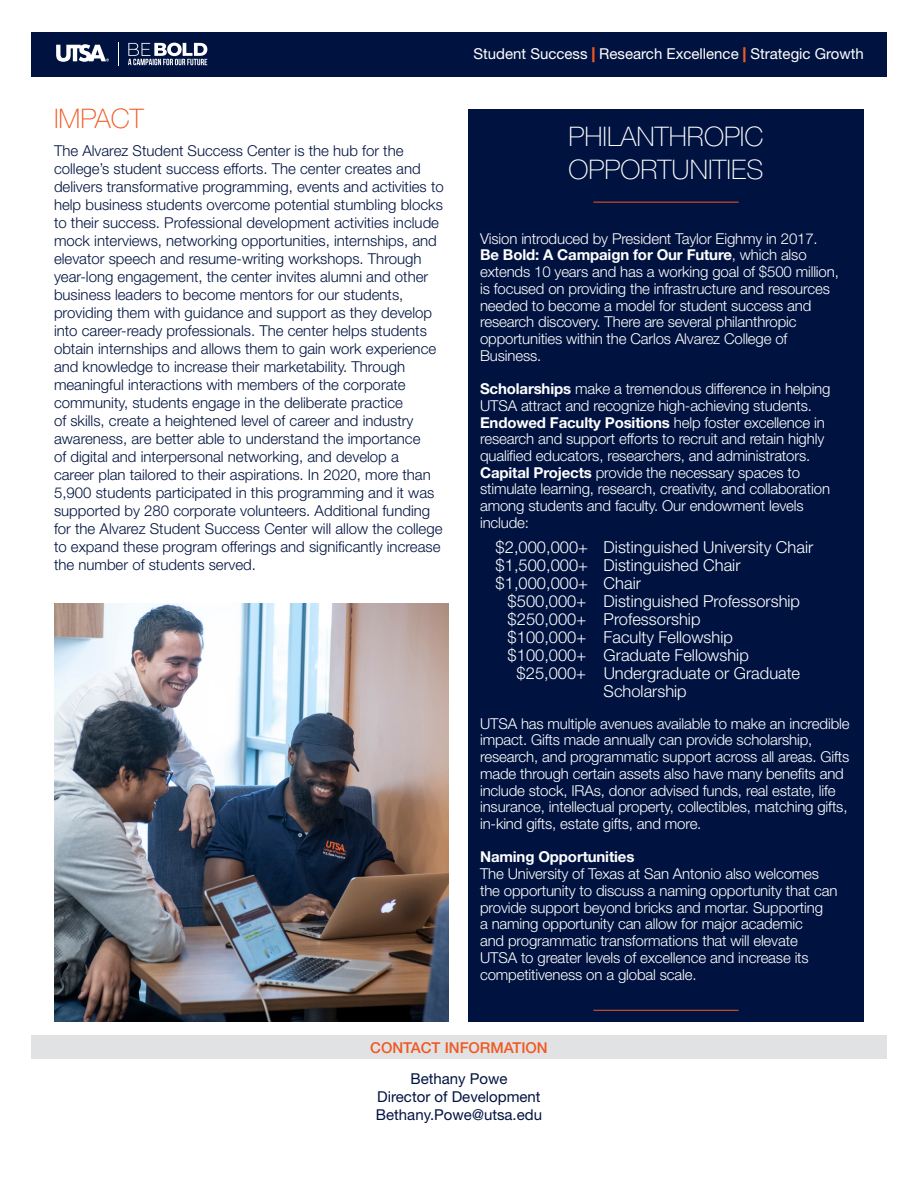
<style>
.page{position:relative;width:918px;height:1188px;background:#fff}
.page>*{position:absolute;margin:0;border:0;box-sizing:border-box;transform-origin:0 0}
.t1{font:100 27px "Helvetica Neue LT Std";color:#fff}
.t2{font:100 27px "Helvetica Neue LT Std";color:#f15921}
.t3{font:300 16.5px/18px "Helvetica Neue LT Std";color:#fff}
.t4{font:300 15px/16.6px "Helvetica Neue LT Std";letter-spacing:-.01em;color:#fff}
.t5{font:300 15px/18px "Helvetica Neue LT Std";color:#001340}
.t6{font:15px "Helvetica Neue LT Std";color:#001340}
.t7{font:15px "Helvetica Neue LT Std";color:#fff}
.t8{font:700 15px "Helvetica Neue LT Std";letter-spacing:-.01em;color:#fff}
.t9{font:500 15px "Helvetica Neue LT Std";color:#f15921}
.s1{font-weight:800;color:#f15921}
.s2{font-weight:700}
</style>
<div class="page">
<div style="left:468px;top:109px;width:396px;height:913px;background:#001340"></div>
<div style="left:31px;top:32px;width:856px;height:44px;background:#001340"></div>
<svg style="left:56px;top:44px;width:53px;height:18px"></svg>
<svg style="left:128px;top:43px;width:79px;height:22px"></svg>
<svg style="left:118px;top:42px;width:1px;height:24px"></svg>
<img style="left:54px;top:604px;width:394px;height:418px">
<div style="left:31px;top:1036px;width:856px;height:23px;background:#e1e2e4"></div>
<hr style="left:593px;top:202px;width:146px;height:1px;background:#f15921">
<hr style="left:593px;top:1010px;width:146px;height:1px;background:#f15921">
<p class="t2" style="left:54px;top:103px;width:91px">IMPACT</p>
<p class="t5" style="left:54px;top:142px;width:391px">The Alvarez Student Success Center is the hub for the college’s student success efforts. The center creates and delivers transformative programming, events and activities to help business students overcome potential stumbling blocks to their success. Professional development activities include mock interviews, networking opportunities, internships, and elevator speech and resume-writing workshops. Through year-long engagement, the center invites alumni and other business leaders to become mentors for our students, providing them with guidance and support as they develop into career-ready professionals. The center helps students obtain internships and allows them to gain work experience and knowledge to increase their marketability. Through meaningful interactions with members of the corporate community, students engage in the deliberate practice<br>of skills, create a heightened level of career and industry awareness, are better able to understand the importance<br>of digital and interpersonal networking, and develop a<br>career plan tailored to their aspirations. In 2020, more than 5,900 students participated in this programming and it was supported by 280 corporate volunteers. Additional funding for the Alvarez Student Success Center will allow the college to expand these program offerings and significantly increase the number of students served.</p>
<p class="t7" style="left:473px;top:45px;width:392px">Student Success <span class="s1">|</span> Research Excellence <span class="s1">|</span> Strategic Growth</p>
<p class="t1" style="left:568px;top:121px;width:197px">PHILANTHROPIC</p>
<p class="t1" style="left:569px;top:154px;width:196px">OPPORTUNITIES</p>
<p class="t4" style="left:480px;top:230px;width:360px">Vision introduced by President Taylor Eighmy in 2017.<br><span class="s2">Be Bold: A Campaign for Our Future</span>, which also extends 10 years and has a working goal of $500 million, is focused on providing the infrastructure and resources needed to become a model for student success and research discovery. There are several philanthropic opportunities within the Carlos Alvarez College of Business.</p>
<p class="t4" style="left:480px;top:380px;width:352px"><span class="s2">Scholarships</span> make a tremendous difference in helping UTSA attract and recognize high-achieving students.<br><span class="s2">Endowed Faculty Positions</span> help foster excellence in research and support efforts to recruit and retain highly qualified educators, researchers, and administrators.<br><span class="s2">Capital Projects</span> provide the necessary spaces to stimulate learning, research, creativity, and collaboration among students and faculty. Our endowment levels include:</p>
<p class="t3" style="left:496px;top:538px;width:319px">$2,000,000+ Distinguished University Chair</p>
<p class="t3" style="left:496px;top:556px;width:246px">$1,500,000+ Distinguished Chair</p>
<p class="t3" style="left:496px;top:574px;width:147px">$1,000,000+ Chair</p>
<p class="t3" style="left:508px;top:592px;width:294px">$500,000+ Distinguished Professorship</p>
<p class="t3" style="left:508px;top:610px;width:194px">$250,000+ Professorship</p>
<p class="t3" style="left:508px;top:628px;width:227px">$100,000+ Faculty Fellowship</p>
<p class="t3" style="left:508px;top:646px;width:243px">$100,000+ Graduate Fellowship</p>
<p class="t3" style="left:604px;top:664px;width:198px;text-indent:-87px">$25,000+ Undergraduate or Graduate<br>Scholarship</p>
<p class="t4" style="left:480px;top:715px;width:371px">UTSA has multiple avenues available to make an incredible impact. Gifts made annually can provide scholarship, research, and programmatic support across all areas. Gifts made through certain assets also have many benefits and include stock, IRAs, donor advised funds, real estate, life insurance, intellectual property, collectibles, matching gifts, in-kind gifts, estate gifts, and more.</p>
<p class="t8" style="left:480px;top:848px;width:156px">Naming Opportunities</p>
<p class="t4" style="left:480px;top:865px;width:359px">The University of Texas at San Antonio also welcomes the opportunity to discuss a naming opportunity that can provide support beyond bricks and mortar. Supporting<br>a naming opportunity can allow for major academic<br>and programmatic transformations that will elevate UTSA to greater levels of excellence and increase its competitiveness on a global scale.</p>
<p class="t9" style="left:370px;top:1038px;width:179px">CONTACT INFORMATION</p>
<p class="t6" style="left:410px;top:1070px;width:99px">Bethany Powe</p>
<p class="t6" style="left:377px;top:1088px;width:165px">Director of Development</p>
<p class="t6" style="left:376px;top:1106px;width:168px">Bethany.Powe@utsa.edu</p>
</div>
